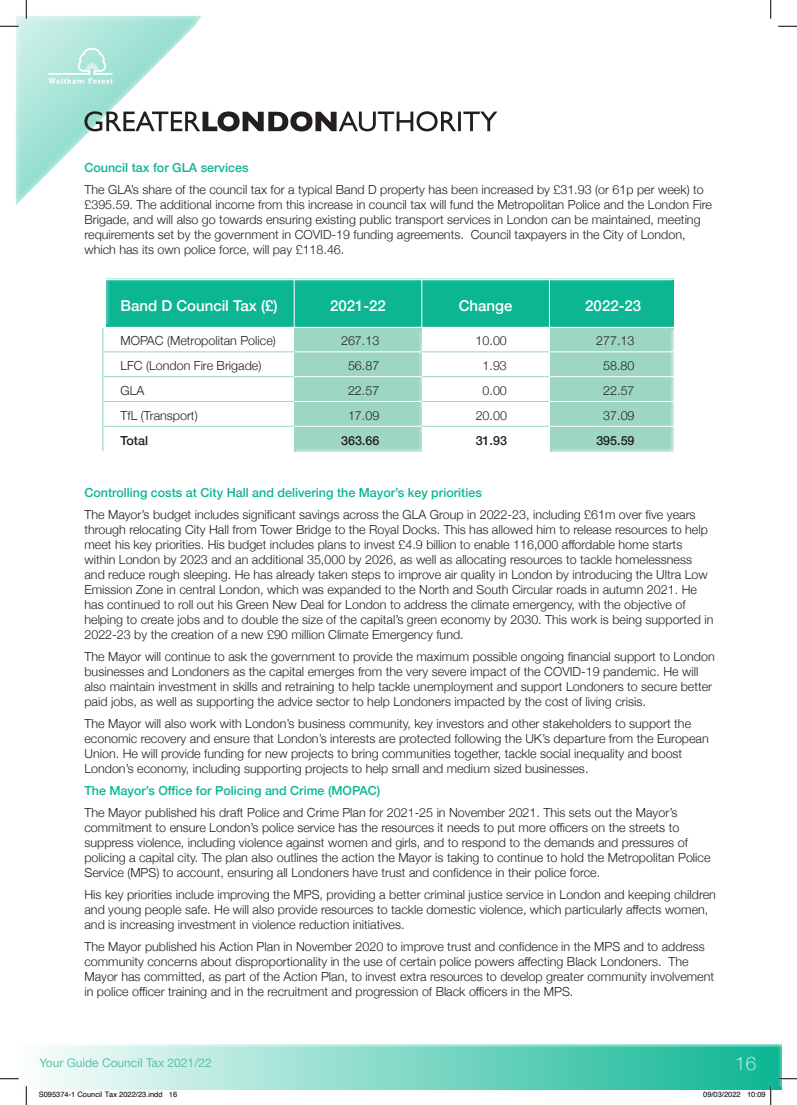
<style>
.page{position:relative;width:797px;height:1105px;background:#fff}
.page>*{position:absolute;margin:0;border:0;box-sizing:border-box;transform-origin:0 0}
.t1{font:100 18.75px "Helvetica Neue";color:#fff}
.t2{font:500 15px "Helvetica Neue";color:#fff}
.t3{font:300 12.5px/15px "Helvetica Neue";color:#231f20}
.t4{font:500 12.5px "Helvetica Neue";color:#0cb693}
.t5{font:500 12.5px "Helvetica Neue";color:#231f20}
.t6{font:12px "Helvetica Neue";color:#5cc2a5}
.t7{font:7.5px "Helvetica";color:#000}
</style>
<div class="page">
<div style="left:16px;top:1043px;width:765px;height:46px;background:#fff;opacity:.75"></div>
<div style="left:16px;top:16px;width:187px;height:191px;background:#fff;opacity:.75"></div>
<svg style="left:48px;top:48px;width:65px;height:36px;background:#bbeae0"></svg>
<svg style="left:770px;top:1086px;width:1px;height:19px"></svg>
<svg style="left:770px;top:0;width:1px;height:19px"></svg>
<svg style="left:25px;top:1086px;width:2px;height:19px"></svg>
<svg style="left:25px;top:0;width:2px;height:19px"></svg>
<svg style="left:778px;top:1078px;width:19px;height:1px"></svg>
<svg style="left:0;top:1078px;width:19px;height:1px"></svg>
<svg style="left:778px;top:25px;width:19px;height:2px"></svg>
<svg style="left:0;top:25px;width:19px;height:2px"></svg>
<div style="left:98px;top:272px;width:584px;height:187px;border:9px solid #fff;border-radius:15px"></div>
<svg style="left:84px;top:111px;width:413px;height:20px"></svg>
<div style="left:106px;top:277px;width:568px;height:50px;background:#fff"></div>
<div style="left:106px;top:278px;width:568px;height:49px;background:#0cb693"></div>
<div style="left:294px;top:328px;width:130px;height:124px;background:#fff;opacity:.75"></div>
<div style="left:549px;top:327px;width:126px;height:125px;background:#fff;opacity:.75"></div>
<hr style="left:102px;top:279px;width:192px;height:1px;background:#fff">
<hr style="left:294px;top:279px;width:128px;height:1px;background:#fff">
<hr style="left:422px;top:279px;width:127px;height:1px;background:#fff">
<hr style="left:549px;top:279px;width:128px;height:1px;background:#fff">
<svg style="left:102px;top:328px;width:1px;height:123px"></svg>
<hr style="left:102px;top:327px;width:192px;height:1px;background:#fff">
<hr style="left:549px;top:327px;width:128px;height:1px;background:#fff">
<hr style="left:294px;top:280px;width:1px;height:47px;background:#fff">
<hr style="left:421px;top:280px;width:1px;height:47px;background:#fff">
<hr style="left:549px;top:280px;width:1px;height:47px;background:#fff">
<hr style="left:103px;top:351px;width:191px;height:1px;background:#9dd6cb">
<hr style="left:422px;top:351px;width:127px;height:1px;background:#9dd6cb">
<hr style="left:103px;top:376px;width:191px;height:1px;background:#9dd6cb">
<hr style="left:422px;top:376px;width:127px;height:1px;background:#9dd6cb">
<hr style="left:103px;top:401px;width:191px;height:1px;background:#9dd6cb">
<hr style="left:422px;top:401px;width:127px;height:1px;background:#9dd6cb">
<hr style="left:103px;top:426px;width:191px;height:1px;background:#9dd6cb">
<hr style="left:422px;top:426px;width:127px;height:1px;background:#9dd6cb">
<hr style="left:294px;top:351px;width:128px;height:1px;background:#fff">
<hr style="left:549px;top:351px;width:128px;height:1px;background:#fff">
<hr style="left:294px;top:376px;width:128px;height:1px;background:#fff">
<hr style="left:549px;top:376px;width:128px;height:1px;background:#fff">
<hr style="left:294px;top:401px;width:128px;height:1px;background:#fff">
<hr style="left:549px;top:401px;width:128px;height:1px;background:#fff">
<hr style="left:294px;top:426px;width:128px;height:1px;background:#fff">
<hr style="left:549px;top:426px;width:128px;height:1px;background:#fff">
<p class="t4" style="left:84px;top:157px;width:165px">Council tax for GLA services</p>
<p class="t3" style="left:84px;top:181px;width:629px">The GLA’s share of the council tax for a typical Band D property has been increased by £31.93 (or 61p per week) to £395.59. The additional income from this increase in council tax will fund the Metropolitan Police and the London Fire Brigade, and will also go towards ensuring existing public transport services in London can be maintained, meeting requirements set by the government in COVID-19 funding agreements. Council taxpayers in the City of London, which has its own police force, will pay £118.46.</p>
<p class="t2" style="left:120px;top:293px;width:159px">Band D Council Tax (£)</p>
<p class="t2" style="left:330px;top:293px;width:57px">2021-22</p>
<p class="t2" style="left:459px;top:293px;width:55px">Change</p>
<p class="t2" style="left:585px;top:293px;width:57px">2022-23</p>
<p class="t3" style="left:120px;top:333px;width:157px">MOPAC (Metropolitan Police)</p>
<p class="t3" style="left:341px;top:333px;width:40px">267.13</p>
<p class="t3" style="left:475px;top:333px;width:33px">10.00</p>
<p class="t3" style="left:596px;top:333px;width:40px">277.13</p>
<p class="t3" style="left:120px;top:357px;width:142px">LFC (London Fire Brigade)</p>
<p class="t3" style="left:348px;top:357px;width:33px">56.87</p>
<p class="t3" style="left:482px;top:357px;width:26px">1.93</p>
<p class="t3" style="left:603px;top:357px;width:33px">58.80</p>
<p class="t3" style="left:120px;top:382px;width:25px">GLA</p>
<p class="t3" style="left:348px;top:382px;width:33px">22.57</p>
<p class="t3" style="left:482px;top:382px;width:26px">0.00</p>
<p class="t3" style="left:603px;top:382px;width:33px">22.57</p>
<p class="t3" style="left:120px;top:407px;width:79px">TfL (Transport)</p>
<p class="t3" style="left:348px;top:407px;width:33px">17.09</p>
<p class="t3" style="left:475px;top:407px;width:33px">20.00</p>
<p class="t3" style="left:603px;top:407px;width:33px">37.09</p>
<p class="t5" style="left:120px;top:430px;width:29px">Total</p>
<p class="t5" style="left:341px;top:430px;width:40px">363.66</p>
<p class="t5" style="left:475px;top:430px;width:33px">31.93</p>
<p class="t5" style="left:596px;top:430px;width:40px">395.59</p>
<p class="t4" style="left:84px;top:482px;width:399px">Controlling costs at City Hall and delivering the Mayor’s key priorities</p>
<p class="t3" style="left:84px;top:506px;width:612px">The Mayor’s budget includes significant savings across the GLA Group in 2022-23, including £61m over five years</p>
<p class="t3" style="left:84px;top:521px;width:625px">through relocating City Hall from Tower Bridge to the Royal Docks. This has allowed him to release resources to help</p>
<p class="t3" style="left:84px;top:536px;width:599px">meet his key priorities. His budget includes plans to invest £4.9 billion to enable 116,000 affordable home starts</p>
<p class="t3" style="left:84px;top:551px;width:630px">within London by 2023 and an additional 35,000 by 2026, as well as allocating resources to tackle homelessness and reduce rough sleeping. He has already taken steps to improve air quality in London by introducing the Ultra Low Emission Zone in central London, which was expanded to the North and South Circular roads in autumn 2021. He has continued to roll out his Green New Deal for London to address the climate emergency, with the objective of helping to create jobs and to double the size of the capital’s green economy by 2030. This work is being supported in 2022-23 by the creation of a new £90 million Climate Emergency fund.</p>
<p class="t3" style="left:84px;top:648px;width:632px">The Mayor will continue to ask the government to provide the maximum possible ongoing financial support to London</p>
<p class="t3" style="left:84px;top:663px;width:629px">businesses and Londoners as the capital emerges from the very severe impact of the COVID-19 pandemic. He will also maintain investment in skills and retraining to help tackle unemployment and support Londoners to secure better paid jobs, as well as supporting the advice sector to help Londoners impacted by the cost of living crisis.</p>
<p class="t3" style="left:84px;top:715px;width:626px">The Mayor will also work with London’s business community, key investors and other stakeholders to support the economic recovery and ensure that London’s interests are protected following the UK’s departure from the European Union. He will provide funding for new projects to bring communities together, tackle social inequality and boost London’s economy, including supporting projects to help small and medium sized businesses.</p>
<p class="t4" style="left:84px;top:781px;width:297px">The Mayor’s Office for Policing and Crime (MOPAC)</p>
<p class="t3" style="left:84px;top:804px;width:594px">The Mayor published his draft Police and Crime Plan for 2021-25 in November 2021. This sets out the Mayor’s</p>
<p class="t3" style="left:84px;top:819px;width:596px">commitment to ensure London’s police service has the resources it needs to put more officers on the streets to</p>
<p class="t3" style="left:84px;top:834px;width:627px">suppress violence, including violence against women and girls, and to respond to the demands and pressures of policing a capital city. The plan also outlines the action the Mayor is taking to continue to hold the Metropolitan Police</p>
<p class="t3" style="left:84px;top:864px;width:517px">Service (MPS) to account, ensuring all Londoners have trust and confidence in their police force.</p>
<p class="t3" style="left:84px;top:886px;width:633px">His key priorities include improving the MPS, providing a better criminal justice service in London and keeping children</p>
<p class="t3" style="left:84px;top:901px;width:625px">and young people safe. He will also provide resources to tackle domestic violence, which particularly affects women,</p>
<p class="t3" style="left:84px;top:916px;width:321px">and is increasing investment in violence reduction initiatives.</p>
<p class="t3" style="left:84px;top:938px;width:621px">The Mayor published his Action Plan in November 2020 to improve trust and confidence in the MPS and to address community concerns about disproportionality in the use of certain police powers affecting Black Londoners. The</p>
<p class="t3" style="left:84px;top:968px;width:631px">Mayor has committed, as part of the Action Plan, to invest extra resources to develop greater community involvement</p>
<p class="t3" style="left:84px;top:983px;width:490px">in police officer training and in the recruitment and progression of Black officers in the MPS.</p>
<p class="t6" style="left:39px;top:1054px;width:174px">Your Guide Council Tax 2021/22</p>
<h1 class="t1" style="left:735px;top:1049px;width:22px">16</h1>
<p class="t7" style="left:39px;top:1089px;width:140px">S095374-1 Council Tax 2022/23.indd 16</p>
<p class="t7" style="left:703px;top:1089px;width:64px">09/03/2022 10:09</p>
</div>
